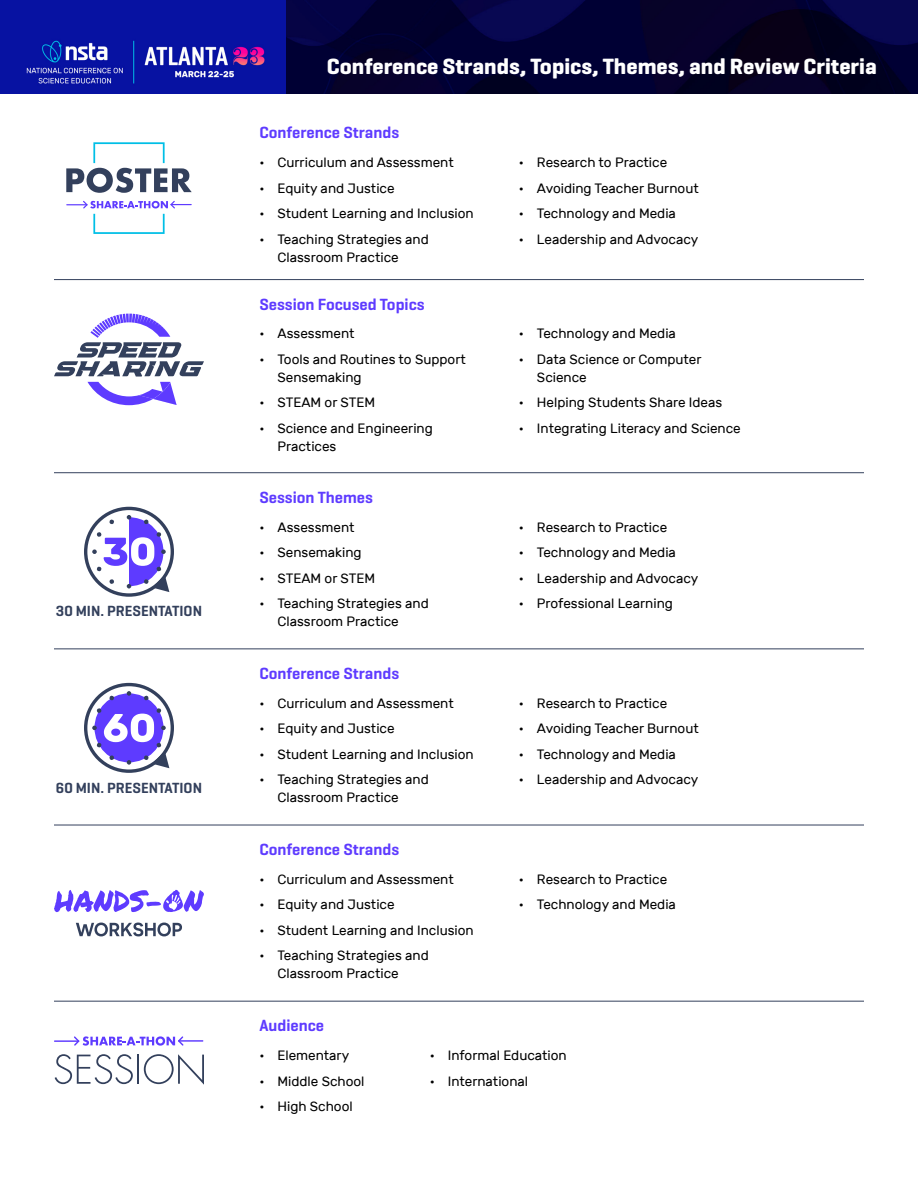
<style>
.page{position:relative;width:918px;height:1188px;background:#fff}
.page>*{position:absolute;margin:0;border:0;box-sizing:border-box;transform-origin:0 0}
.t1{font:700 22.5px "Geogrotesque";color:#fff}
.t2{font:600 16.5px "Geogrotesque";color:#5e3bff}
.t3{font:600 15px "Geogrotesque";color:#33405c}
.t4{font:13.5px/18px "Rubik";color:#000}
</style>
<div class="page">
<img style="left:286px;top:0;width:632px;height:93px">
<div style="left:0;top:0;width:286px;height:93px;background:#0712a2"></div>
<img style="left:26px;top:40px;width:239px;height:44px">
<hr style="left:54px;top:279px;width:810px;height:1px;background:#33405c">
<svg style="left:66px;top:142px;width:126px;height:51px"></svg>
<svg style="left:66px;top:201px;width:126px;height:33px"></svg>
<svg style="left:54px;top:314px;width:150px;height:91px"></svg>
<hr style="left:54px;top:472px;width:810px;height:1px;background:#33405c">
<svg style="left:84px;top:507px;width:90px;height:90px"></svg>
<hr style="left:54px;top:648px;width:810px;height:1px;background:#33405c">
<svg style="left:84px;top:683px;width:90px;height:90px"></svg>
<hr style="left:54px;top:825px;width:810px;height:1px;background:#33405c">
<svg style="left:76px;top:923px;width:106px;height:13px"></svg>
<svg style="left:54px;top:890px;width:150px;height:22px"></svg>
<hr style="left:54px;top:1001px;width:810px;height:1px;background:#33405c">
<svg style="left:55px;top:1054px;width:149px;height:31px"></svg>
<hr style="left:178px;top:1040px;width:25px;height:2px;background:#5e3bff">
<hr style="left:54px;top:1040px;width:25px;height:2px;background:#5e3bff">
<svg style="left:74px;top:1036px;width:109px;height:10px"></svg>
<p class="t3" style="left:56px;top:601px;width:148px">30 MIN. PRESENTATION</p>
<p class="t3" style="left:56px;top:778px;width:148px">60 MIN. PRESENTATION</p>
<h1 class="t1" style="left:327px;top:52px;width:552px">Conference Strands, Topics, Themes, and Review Criteria</h1>
<p class="t2" style="left:260px;top:122px;width:141px">Conference Strands</p>
<p class="t4" style="left:260px;top:154px;width:196px">• Curriculum and Assessment</p>
<p class="t4" style="left:260px;top:179px;width:137px">• Equity and Justice</p>
<p class="t4" style="left:260px;top:205px;width:216px">• Student Learning and Inclusion</p>
<p class="t4" style="left:277px;top:230px;width:153px;text-indent:-18px">• Teaching Strategies and<br>Classroom Practice</p>
<p class="t2" style="left:260px;top:294px;width:167px">Session Focused Topics</p>
<p class="t4" style="left:260px;top:325px;width:97px">• Assessment</p>
<p class="t4" style="left:277px;top:351px;width:190px;text-indent:-18px">• Tools and Routines to Support<br>Sensemaking</p>
<p class="t4" style="left:260px;top:394px;width:117px">• STEAM or STEM</p>
<p class="t4" style="left:277px;top:420px;width:157px;text-indent:-18px">• Science and Engineering<br>Practices</p>
<p class="t2" style="left:260px;top:487px;width:115px">Session Themes</p>
<p class="t4" style="left:260px;top:518px;width:97px">• Assessment</p>
<p class="t4" style="left:260px;top:544px;width:104px">• Sensemaking</p>
<p class="t4" style="left:260px;top:569px;width:117px">• STEAM or STEM</p>
<p class="t4" style="left:277px;top:595px;width:153px;text-indent:-18px">• Teaching Strategies and<br>Classroom Practice</p>
<p class="t2" style="left:260px;top:663px;width:141px">Conference Strands</p>
<p class="t4" style="left:260px;top:694px;width:196px">• Curriculum and Assessment</p>
<p class="t4" style="left:260px;top:720px;width:137px">• Equity and Justice</p>
<p class="t4" style="left:260px;top:745px;width:216px">• Student Learning and Inclusion</p>
<p class="t4" style="left:277px;top:771px;width:153px;text-indent:-18px">• Teaching Strategies and<br>Classroom Practice</p>
<p class="t2" style="left:260px;top:839px;width:141px">Conference Strands</p>
<p class="t4" style="left:260px;top:870px;width:196px">• Curriculum and Assessment</p>
<p class="t4" style="left:260px;top:896px;width:137px">• Equity and Justice</p>
<p class="t4" style="left:260px;top:921px;width:216px">• Student Learning and Inclusion</p>
<p class="t4" style="left:277px;top:947px;width:153px;text-indent:-18px">• Teaching Strategies and<br>Classroom Practice</p>
<p class="t2" style="left:260px;top:1015px;width:66px">Audience</p>
<p class="t4" style="left:519px;top:154px;width:150px">• Research to Practice</p>
<p class="t4" style="left:519px;top:179px;width:181px">• Avoiding Teacher Burnout</p>
<p class="t4" style="left:519px;top:205px;width:159px">• Technology and Media</p>
<p class="t4" style="left:519px;top:230px;width:181px">• Leadership and Advocacy</p>
<p class="t4" style="left:519px;top:325px;width:159px">• Technology and Media</p>
<p class="t4" style="left:537px;top:351px;width:166px;text-indent:-18px">• Data Science or Computer<br>Science</p>
<p class="t4" style="left:519px;top:394px;width:205px">• Helping Students Share Ideas</p>
<p class="t4" style="left:519px;top:420px;width:223px">• Integrating Literacy and Science</p>
<p class="t4" style="left:519px;top:518px;width:150px">• Research to Practice</p>
<p class="t4" style="left:519px;top:544px;width:159px">• Technology and Media</p>
<p class="t4" style="left:519px;top:569px;width:181px">• Leadership and Advocacy</p>
<p class="t4" style="left:519px;top:595px;width:155px">• Professional Learning</p>
<p class="t4" style="left:519px;top:694px;width:150px">• Research to Practice</p>
<p class="t4" style="left:519px;top:720px;width:181px">• Avoiding Teacher Burnout</p>
<p class="t4" style="left:519px;top:745px;width:159px">• Technology and Media</p>
<p class="t4" style="left:519px;top:771px;width:181px">• Leadership and Advocacy</p>
<p class="t4" style="left:519px;top:870px;width:150px">• Research to Practice</p>
<p class="t4" style="left:519px;top:896px;width:159px">• Technology and Media</p>
<p class="t4" style="left:260px;top:1047px;width:91px">• Elementary</p>
<p class="t4" style="left:260px;top:1072px;width:107px">• Middle School</p>
<p class="t4" style="left:260px;top:1098px;width:95px">• High School</p>
<p class="t4" style="left:430px;top:1047px;width:139px">• Informal Education</p>
<p class="t4" style="left:430px;top:1072px;width:100px">• International</p>
</div>
